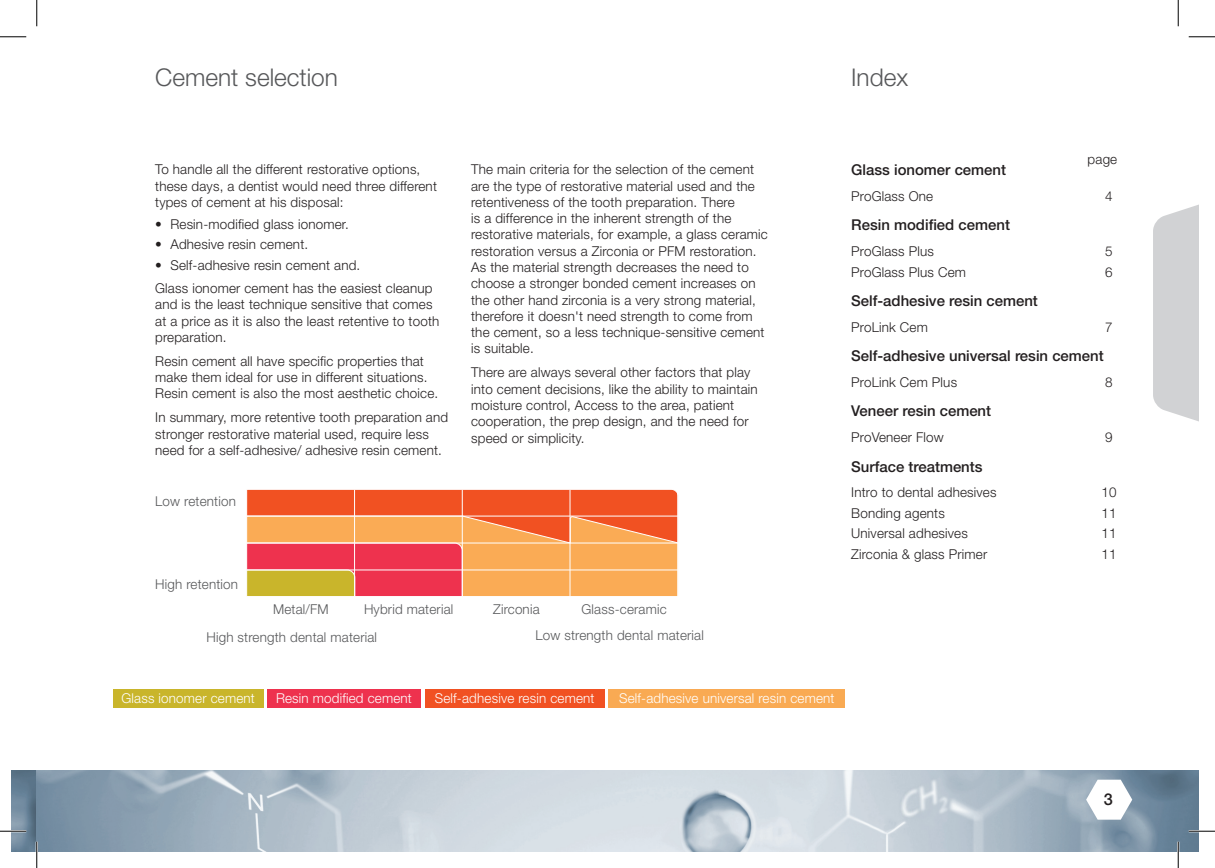
<style>
.page{position:relative;width:1215px;height:868px;background:#fff}
.page>*{position:absolute;margin:0;border:0;box-sizing:border-box;transform-origin:0 0}
.t1{font:300 24.5px "Helvetica Neue LT Std";color:#57585a}
.t2{font:500 16.28px "Helvetica Neue LT Std";color:#231f20}
.t3{font:500 14.88px "Helvetica Neue LT Std";color:#231f20}
.t4{font:300 13.65px/16.3px "Helvetica Neue LT Std";letter-spacing:.015em;color:#231f20}
.t5{font:300 13.65px "Helvetica Neue LT Std";letter-spacing:.015em;color:#57585a}
.t6{font:300 13.65px "Helvetica Neue LT Std";letter-spacing:.015em;color:#fff}
.s1{font-weight:500}
</style>
<div class="page">
<img style="left:12px;top:770px;width:5px;height:80px">
<img style="left:17px;top:770px;width:19px;height:80px">
<img style="left:36px;top:770px;width:1162px;height:80px">
<svg style="left:1086px;top:779px;width:46px;height:40px"></svg>
<svg style="left:1153px;top:205px;width:45px;height:216px;background:#d4d5d7"></svg>
<div style="left:247px;top:490px;width:430px;height:25px;background:#f15122"></div>
<svg style="left:247px;top:516px;width:430px;height:80px;background:#f28a51"></svg>
<hr style="left:247px;top:542px;width:431px;height:1px;background:#fff">
<hr style="left:247px;top:569px;width:431px;height:1px;background:#fff">
<hr style="left:569px;top:489px;width:1px;height:142px;background:#fff">
<hr style="left:462px;top:489px;width:1px;height:142px;background:#fff">
<hr style="left:354px;top:489px;width:1px;height:142px;background:#fff">
<div style="left:113px;top:689px;width:150px;height:18px;background:#c9b52b"></div>
<div style="left:267px;top:689px;width:154px;height:18px;background:#ee324e"></div>
<div style="left:425px;top:689px;width:179px;height:18px;background:#f15122"></div>
<div style="left:608px;top:689px;width:237px;height:18px;background:#f9aa53"></div>
<hr style="left:0;top:829px;width:26px;height:3px;background:#fff">
<hr style="left:1188px;top:829px;width:26px;height:3px;background:#fff">
<hr style="left:36px;top:841px;width:2px;height:26px;background:#fff">
<hr style="left:1177px;top:841px;width:2px;height:26px;background:#fff">
<svg style="left:0;top:36px;width:26px;height:1px"></svg>
<svg style="left:1188px;top:36px;width:26px;height:1px"></svg>
<svg style="left:0;top:830px;width:26px;height:1px"></svg>
<svg style="left:1188px;top:830px;width:26px;height:1px"></svg>
<svg style="left:36px;top:0;width:1px;height:26px"></svg>
<svg style="left:36px;top:841px;width:1px;height:26px"></svg>
<svg style="left:1177px;top:0;width:1px;height:26px"></svg>
<svg style="left:1177px;top:841px;width:1px;height:26px"></svg>
<h1 class="t1" style="left:155px;top:62px;width:184px">Cement selection</h1>
<h1 class="t1" style="left:851px;top:62px;width:58px">Index</h1>
<p class="t4" style="left:155px;top:161px;width:283px">To handle all the different restorative options, these days, a dentist would need three different types of cement at his disposal:</p>
<p class="t4" style="left:155px;top:215px;width:195px"><span class="s1">•</span> Resin-modified glass ionomer.</p>
<p class="t4" style="left:155px;top:236px;width:154px"><span class="s1">•</span> Adhesive resin cement.</p>
<p class="t4" style="left:155px;top:253px;width:279px;line-height:22.9px"><span class="s1">•</span> Self-adhesive resin cement and.<br>Glass ionomer cement has the easiest cleanup</p>
<p class="t4" style="left:155px;top:296px;width:286px">and is the least technique sensitive that comes at a price as it is also the least retentive to tooth preparation.</p>
<p class="t4" style="left:155px;top:352px;width:284px">Resin cement all have specific properties that make them ideal for use in different situations.<br>Resin cement is also the most aesthetic choice.</p>
<p class="t4" style="left:155px;top:409px;width:294px">In summary, more retentive tooth preparation and stronger restorative material used, require less need for a self-adhesive/ adhesive resin cement.</p>
<p class="t5" style="left:155px;top:492px;width:82px">Low retention</p>
<p class="t4" style="left:471px;top:161px;width:298px">The main criteria for the selection of the cement are the type of restorative material used and the retentiveness of the tooth preparation. There<br>is a difference in the inherent strength of the restorative materials, for example, a glass ceramic restoration versus a Zirconia or PFM restoration.<br>As the material strength decreases the need to choose a stronger bonded cement increases on the other hand zirconia is a very strong material, therefore it doesn't need strength to come from the cement, so a less technique-sensitive cement is suitable.</p>
<p class="t4" style="left:471px;top:364px;width:288px">There are always several other factors that play into cement decisions, like the ability to maintain moisture control, Access to the area, patient cooperation, the prep design, and the need for speed or simplicity.</p>
<p class="t5" style="left:155px;top:575px;width:84px">High retention</p>
<p class="t5" style="left:273px;top:601px;width:57px">Metal/FM</p>
<p class="t5" style="left:364px;top:601px;width:91px">Hybrid material</p>
<p class="t5" style="left:493px;top:601px;width:48px">Zirconia</p>
<p class="t5" style="left:581px;top:601px;width:87px">Glass-ceramic</p>
<p class="t5" style="left:206px;top:628px;width:172px">High strength dental material</p>
<p class="t5" style="left:535px;top:626px;width:170px">Low strength dental material</p>
<p class="t4" style="left:1087px;top:150px;width:31px">page</p>
<p class="t3" style="left:851px;top:161px;width:156px">Glass ionomer cement</p>
<p class="t4" style="left:851px;top:187px;width:84px">ProGlass One</p>
<p class="t4" style="left:1105px;top:187px;width:9px">4</p>
<p class="t3" style="left:851px;top:216px;width:160px">Resin modified cement</p>
<p class="t4" style="left:851px;top:242px;width:84px">ProGlass Plus</p>
<p class="t4" style="left:1105px;top:242px;width:9px">5</p>
<p class="t4" style="left:851px;top:263px;width:116px">ProGlass Plus Cem</p>
<p class="t4" style="left:1105px;top:263px;width:9px">6</p>
<p class="t3" style="left:851px;top:292px;width:188px">Self-adhesive resin cement</p>
<p class="t4" style="left:851px;top:318px;width:78px">ProLink Cem</p>
<p class="t4" style="left:1105px;top:318px;width:9px">7</p>
<p class="t3" style="left:851px;top:347px;width:254px">Self-adhesive universal resin cement</p>
<p class="t4" style="left:851px;top:373px;width:107px">ProLink Cem Plus</p>
<p class="t4" style="left:1105px;top:373px;width:9px">8</p>
<p class="t3" style="left:851px;top:402px;width:141px">Veneer resin cement</p>
<p class="t4" style="left:851px;top:428px;width:94px">ProVeneer Flow</p>
<p class="t4" style="left:1105px;top:428px;width:9px">9</p>
<p class="t3" style="left:851px;top:457px;width:133px">Surface treatments</p>
<p class="t4" style="left:851px;top:483px;width:147px">Intro to dental adhesives</p>
<p class="t4" style="left:1101px;top:483px;width:17px">10</p>
<p class="t4" style="left:851px;top:504px;width:95px">Bonding agents</p>
<p class="t4" style="left:1101px;top:504px;width:17px">11</p>
<p class="t4" style="left:851px;top:525px;width:118px">Universal adhesives</p>
<p class="t4" style="left:1101px;top:525px;width:17px">11</p>
<p class="t4" style="left:851px;top:545px;width:137px">Zirconia &amp; glass Primer</p>
<p class="t4" style="left:1101px;top:545px;width:17px">11</p>
<p class="t6" style="left:121px;top:689px;width:135px">Glass ionomer cement</p>
<p class="t6" style="left:276px;top:689px;width:137px">Resin modified cement</p>
<p class="t6" style="left:435px;top:689px;width:161px">Self-adhesive resin cement</p>
<p class="t6" style="left:619px;top:689px;width:217px">Self-adhesive universal resin cement</p>
<p class="t2" style="left:1103px;top:789px;width:11px">3</p>
</div>
